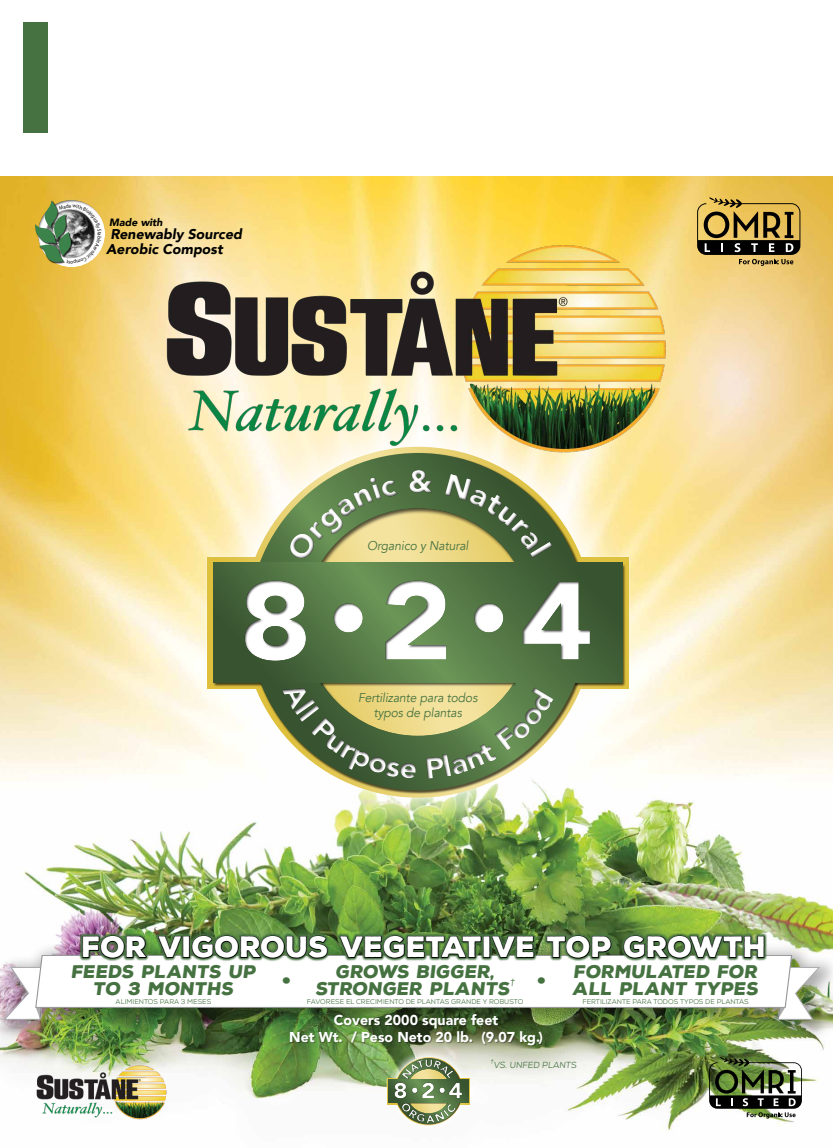
<style>
.page{position:relative;width:833px;height:1148px;background:#fff}
.page>*{position:absolute;margin:0;border:0;box-sizing:border-box;transform-origin:0 0}
.t1{font:900 109.38px "Avenir";color:#fff;scale:1.12 1}
.t2{font:900 30.62px "Avenir";color:#fff;scale:1.05 1}
.t3{font:900 28.5px "Nexa Rust Sans";color:#fff}
.t4{font:900 22px "Nexa Rust Sans";color:#467241}
.t5{font:900 21.31px "Avenir";color:#fff;scale:1.12 1}
.t6{font:900 17.75px/16.2px "Nexa Rust Sans";color:#467241;text-align:center}
.t7{font:900 14.25px/17.1px "Avenir";color:#fff;text-align:center}
.t8{font:italic 900 14.12px/15.2px "Avenir";color:#000}
.t9{font:italic 12.75px/14.4px "Avenir";letter-spacing:-.005em;color:#467241;text-align:center;scale:.95 1}
.t10{font:italic 900 10.56px "Avenir";color:#000}
.t11{font:9.19px "Nexa Rust Sans";color:#467241}
.t12{font:8.81px "Nexa Rust Sans";color:#467241}
.t13{font:6.88px "Nexa Rust Sans";color:#467241}
.t14{font:5.69px "Nexa Rust Sans";color:#467241}
.s1{font-size:82.06px}
.s2{font-size:16px}
</style>
<div class="page">
<img style="left:0;top:177px;width:832px;height:954px">
<div style="left:23px;top:22px;width:25px;height:111px;background:#467241"></div>
<div style="left:0;top:941px;width:832px;height:100px;background:#000;opacity:.32"></div>
<svg style="left:3px;top:966px;width:44px;height:53px"></svg>
<svg style="left:777px;top:966px;width:43px;height:53px"></svg>
<svg style="left:35px;top:955px;width:757px;height:52px"></svg>
<svg style="left:79px;top:932px;width:688px;height:29px"></svg>
<img style="left:82px;top:818px;width:66px;height:188px">
<img style="left:157px;top:852px;width:171px;height:151px">
<svg style="left:339px;top:888px;width:196px;height:115px"></svg>
<svg style="left:546px;top:901px;width:66px;height:83px"></svg>
<img style="left:622px;top:891px;width:143px;height:101px">
<div style="left:381px;top:1072px;width:118px;height:36px;background:#fafafa"></div>
<div style="left:380px;top:1043px;width:97px;height:96px;background:#000;opacity:.7"></div>
<img style="left:709px;top:1057px;width:92px;height:61px">
<img style="left:33px;top:1058px;width:137px;height:67px">
<img style="left:198px;top:457px;width:440px;height:385px">
<div style="left:175px;top:527px;width:605px;height:182px;background:#000;opacity:.7"></div>
<div style="left:219px;top:425px;width:402px;height:402px;background:#000;opacity:.7"></div>
<img style="left:150px;top:240px;width:533px;height:217px">
<svg style="left:697px;top:197px;width:103px;height:69px;background:#977f42"></svg>
<div style="left:37px;top:199px;width:68px;height:69px;background:#000;opacity:.6"></div>
<img style="left:31px;top:197px;width:72px;height:69px">
<img style="left:32px;top:197px;width:45px;height:69px">
<svg style="left:402px;top:1059px;width:53px;height:20px"></svg>
<svg style="left:400px;top:1101px;width:56px;height:21px"></svg>
<svg style="left:286px;top:477px;width:112px;height:85px;background:#8c9e67"></svg>
<svg style="left:445px;top:473px;width:107px;height:84px;background:#73804d"></svg>
<svg style="left:282px;top:680px;width:134px;height:99px;background:#7e8957"></svg>
<svg style="left:426px;top:687px;width:128px;height:91px;background:#90a16d"></svg>
<svg style="left:35px;top:200px;width:67px;height:64px"></svg>
<h3 class="t10" style="left:109px;top:213px;width:55px">Made with</h3>
<h3 class="t8" style="left:106px;top:226px;width:137px">Renewably Sourced<br>Aerobic Compost</h3>
<h2 class="t2" style="left:408px;top:455px;width:25px">&amp;</h2>
<h3 class="t9" style="left:367px;top:539px;width:108px">Organico y Natural</h3>
<h1 class="t1" style="left:239px;top:527px;width:317px">8<span class="s1">•</span>2<span class="s1">•</span>4</h1>
<h3 class="t9" style="left:358px;top:691px;width:127px">Fertilizante para todos typos de plantas</h3>
<h3 class="t3" style="left:82px;top:927px;width:686px">FOR VIGOROUS VEGETATIVE TOP GROWTH</h3>
<h3 class="t4" style="left:282px;top:965px;width:11px">•</h3>
<h3 class="t4" style="left:537px;top:965px;width:11px">•</h3>
<p class="t13" style="left:116px;top:997px;width:97px">ALIMIENTOS PARA 3 MESES</p>
<p class="t13" style="left:307px;top:997px;width:218px">FAVORESE EL CRECIMIENTO DE PLANTAS GRANDE Y ROBUSTO</p>
<p class="t13" style="left:582px;top:997px;width:168px">FERTILIZANTE PARA TODOS TYPOS DE PLANTAS</p>
<h3 class="t6" style="left:71px;top:964px;width:189px">FEEDS PLANTS UP<br>TO 3 MONTHS</h3>
<h3 class="t6" style="left:315px;top:964px;width:199px">GROWS BIGGER,<br>STRONGER PLANTS</h3>
<h3 class="t6" style="left:572px;top:964px;width:191px;text-align:left">FORMULATED FOR<br>ALL PLANT TYPES</h3>
<h3 class="t11" style="left:510px;top:976px;width:8px">†</h3>
<h3 class="t7" style="left:289px;top:1010px;width:255px">Covers 2000 square feet<br>Net Wt. / Peso Neto 20 lb. (9.07 kg.)</h3>
<h3 class="t5" style="left:393px;top:1072px;width:63px">8<span class="s2">•</span>2<span class="s2">•</span>4</h3>
<p class="t14" style="left:490px;top:1057px;width:5px">†</p>
<p class="t12" style="left:493px;top:1059px;width:86px">VS. UNFED PLANTS</p>
</div>
